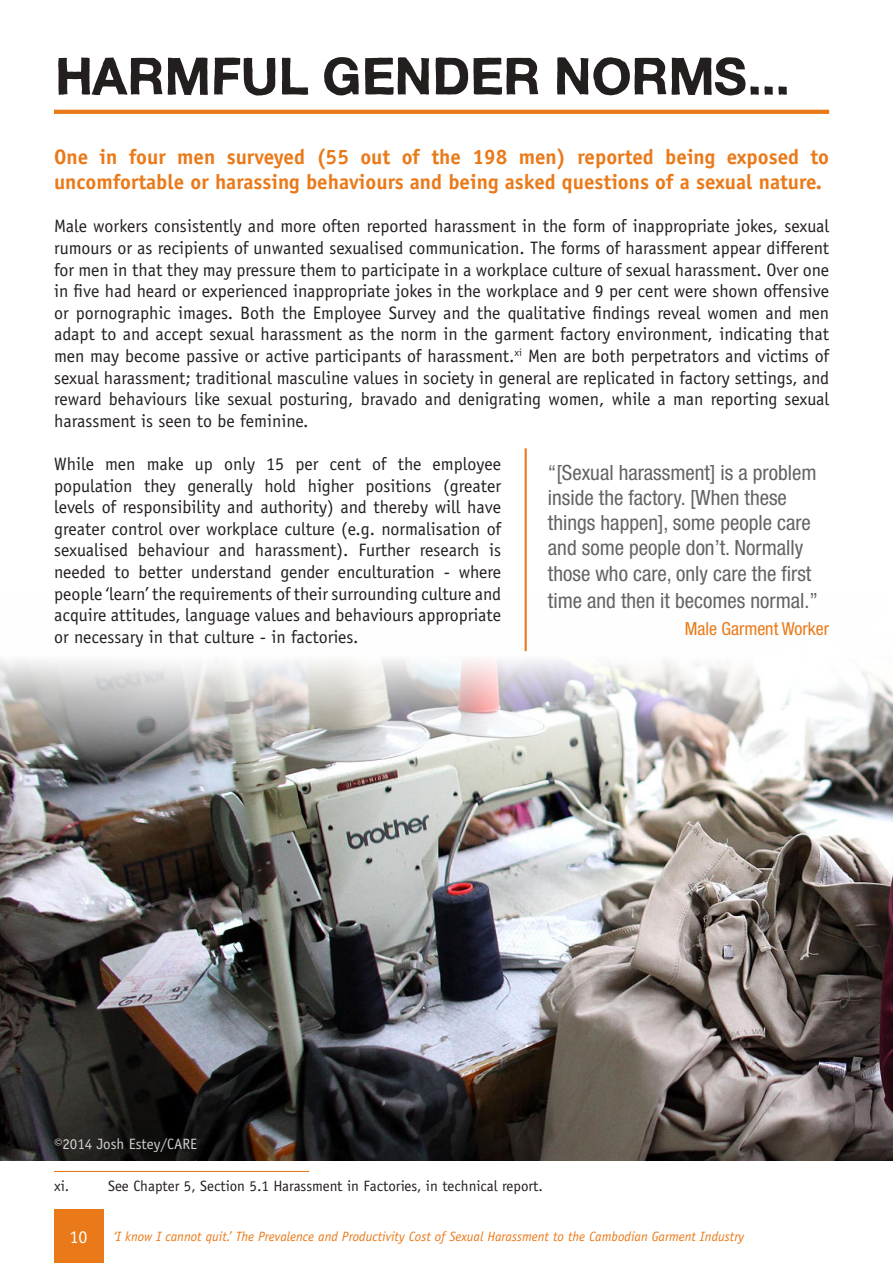
<style>
.page{position:relative;width:893px;height:1263px;background:#fff}
.page>*{position:absolute;margin:0;border:0;box-sizing:border-box;transform-origin:0 0}
.t1{font:700 51px "Sketchetik Fill";color:#241f1f}
.t2{font:condensed 21px/25.5px "Helvetica Neue LT Std";color:#656365}
.t3{font:700 21px/25.2px "Officina Sans Std";color:#ea7a19}
.t4{font:18px/21.6px "Officina Sans Std";color:#241f1f;text-align:justify}
.t5{font:condensed 18px "Helvetica Neue LT Std";color:#ea7a19}
.t6{font:18px "Officina Sans Std";color:#fff}
.t7{font:15px "Officina Sans Std";color:#241f1f}
.t8{font:15px "Officina Sans Std";color:#fff}
.t9{font:italic 13.5px "Officina Sans Std";color:#ea7a19}
</style>
<div class="page">
<div style="left:54px;top:1209px;width:49px;height:54px;background:#ea7a19"></div>
<svg style="left:54px;top:110px;width:775px;height:4px;background:#ea7c1c"></svg>
<img style="left:0;top:598px;width:893px;height:563px">
<hr style="left:525px;top:448px;width:2px;height:203px;background:#ea7a19">
<hr style="left:54px;top:1171px;width:255px;height:1px;background:#ea7a19">
<h1 class="t1" style="left:54px;top:44px;width:736px">HARMFUL GENDER NORMS...</h1>
<p class="t3" style="left:54px;top:144px;width:777px">One in four men surveyed (55 out of the 198 men) reported being exposed to uncomfortable or harassing behaviours and being asked questions of a sexual nature.</p>
<p class="t4" style="left:54px;top:216px;width:777px">Male workers consistently and more often reported harassment in the form of inappropriate jokes, sexual rumours or as recipients of unwanted sexualised communication. The forms of harassment appear different for men in that they may pressure them to participate in a workplace culture of sexual harassment. Over one in five had heard or experienced inappropriate jokes in the workplace and 9 per cent were shown offensive or pornographic images. Both the Employee Survey and the qualitative findings reveal women and men adapt to and accept sexual harassment as the norm in the garment factory environment, indicating that men may become passive or active participants of harassment.<sup>xi</sup> Men are both perpetrators and victims of sexual harassment; traditional masculine values in society in general are replicated in factory settings, and reward behaviours like sexual posturing, bravado and denigrating women, while a man reporting sexual harassment is seen to be feminine.</p>
<p class="t4" style="left:54px;top:453px;width:449px">While men make up only 15 per cent of the employee population they generally hold higher positions (greater levels of responsibility and authority) and thereby will have greater control over workplace culture (e.g. normalisation of sexualised behaviour and harassment). Further research is needed to better understand gender enculturation - where people ‘learn’ the requirements of their surrounding culture and acquire attitudes, language values and behaviours appropriate or necessary in that culture - in factories.</p>
<p class="t2" style="left:548px;top:459px;width:272px">“[Sexual harassment] is a problem inside the factory. [When these things happen], some people care and some people don’t. Normally those who care, only care the first time and then it becomes normal.”</p>
<p class="t5" style="left:685px;top:618px;width:146px">Male Garment Worker</p>
<p class="t8" style="left:54px;top:1135px;width:145px">©2014 Josh Estey/CARE</p>
<p class="t7" style="left:54px;top:1177px;width:17px">xi.</p>
<p class="t7" style="left:108px;top:1177px;width:436px">See Chapter 5, Section 5.1 Harassment in Factories, in technical report.</p>
<p class="t6" style="left:70px;top:1226px;width:19px">10</p>
<p class="t9" style="left:114px;top:1228px;width:632px">‘I know I cannot quit.’ The Prevalence and Productivity Cost of Sexual Harassment to the Cambodian Garment Industry</p>
</div>
